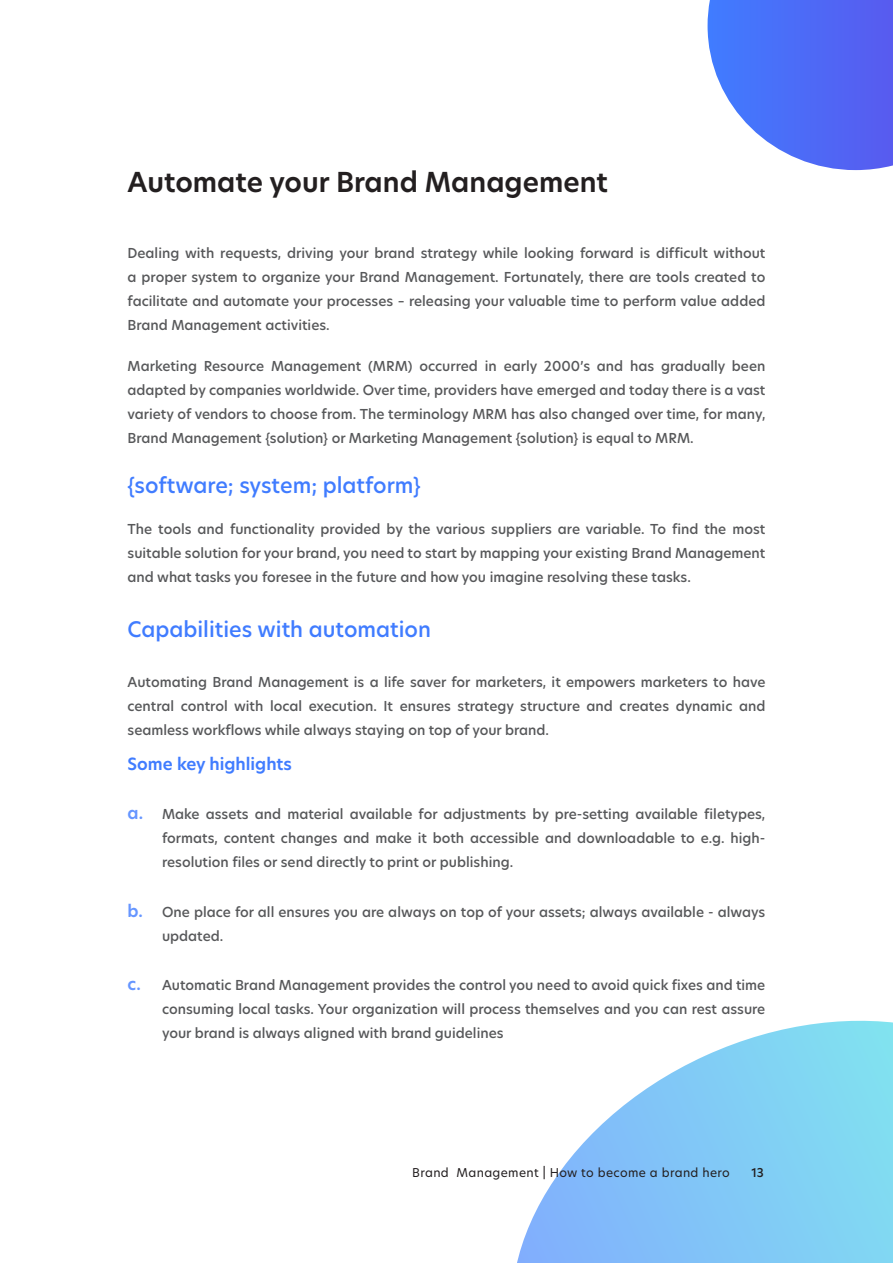
<style>
.page{position:relative;width:893px;height:1263px;background:#fff}
.page>*{position:absolute;margin:0;border:0;box-sizing:border-box;transform-origin:0 0}
.WP_-_H1{font:600 27px "Hero New";color:#231f20}
.WP_-_Highligts{font:500 21px "Hero New";color:#407cff}
.WP_-_H2{font:500 21px "Hero New";color:#407cff}
.WP_-_H3{font:600 16.5px "Hero New";color:#407cff}
.WP_-__Body_text{font:500 13.5px/24px "Hero New";color:#57585a;text-align:justify}
.t1{font:12px "Hero New";letter-spacing:.03em;color:#231f20}
.t2{font:500 12px "Hero New";color:#231f20}
.s1{font-weight:600;font-size:16.5px;color:#6696ff}
</style>
<div class="page">
<svg style="left:517px;top:1020px;width:376px;height:243px"></svg>
<svg style="left:708px;top:0;width:185px;height:170px;background:#677ff7"></svg>
<p class="WP_-_H1" style="left:128px;top:163px;width:482px">Automate your Brand Management</p>
<p class="WP_-__Body_text" style="left:128px;top:241px;width:639px">Dealing with requests, driving your brand strategy while looking forward is difficult without a proper system to organize your Brand Management. Fortunately, there are tools created to facilitate and automate your processes – releasing your valuable time to perform value added Brand Management activities.</p>
<p class="WP_-__Body_text" style="left:128px;top:354px;width:639px">Marketing Resource Management (MRM) occurred in early 2000’s and has gradually been adapted by companies worldwide. Over time, providers have emerged and today there is a vast variety of vendors to choose from. The terminology MRM has also changed over time, for many, Brand Management {solution} or Marketing Management {solution} is equal to MRM.</p>
<p class="WP_-_Highligts" style="left:128px;top:471px;width:295px">{software; system; platform}</p>
<p class="WP_-__Body_text" style="left:128px;top:517px;width:639px">The tools and functionality provided by the various suppliers are variable. To find the most suitable solution for your brand, you need to start by mapping your existing Brand Management and what tasks you foresee in the future and how you imagine resolving these tasks.</p>
<p class="WP_-_H2" style="left:128px;top:615px;width:305px">Capabilities with automation</p>
<p class="WP_-__Body_text" style="left:128px;top:670px;width:639px">Automating Brand Management is a life saver for marketers, it empowers marketers to have central control with local execution. It ensures strategy structure and creates dynamic and seamless workflows while always staying on top of your brand.</p>
<p class="WP_-_H3" style="left:128px;top:752px;width:166px">Some key highlights</p>
<p class="WP_-__Body_text" style="left:162px;top:802px;width:605px;text-indent:-34px"><span class="s1">a.</span> Make assets and material available for adjustments by pre-setting available filetypes, formats, content changes and make it both accessible and downloadable to e.g. high&shy;resolution files or send directly to print or publishing.</p>
<p class="WP_-__Body_text" style="left:162px;top:900px;width:605px;text-indent:-34px"><span class="s1">b.</span> One place for all ensures you are always on top of your assets; always available - always updated.</p>
<p class="WP_-__Body_text" style="left:162px;top:973px;width:605px;text-indent:-34px"><span class="s1">c.</span> Automatic Brand Management provides the control you need to avoid quick fixes and time consuming local tasks. Your organization will process themselves and you can rest assure your brand is always aligned with brand guidelines</p>
<p class="t1" style="left:412px;top:1164px;width:319px">Brand Management | How to become a brand hero</p>
<p class="t2" style="left:751px;top:1164px;width:14px">13</p>
</div>
